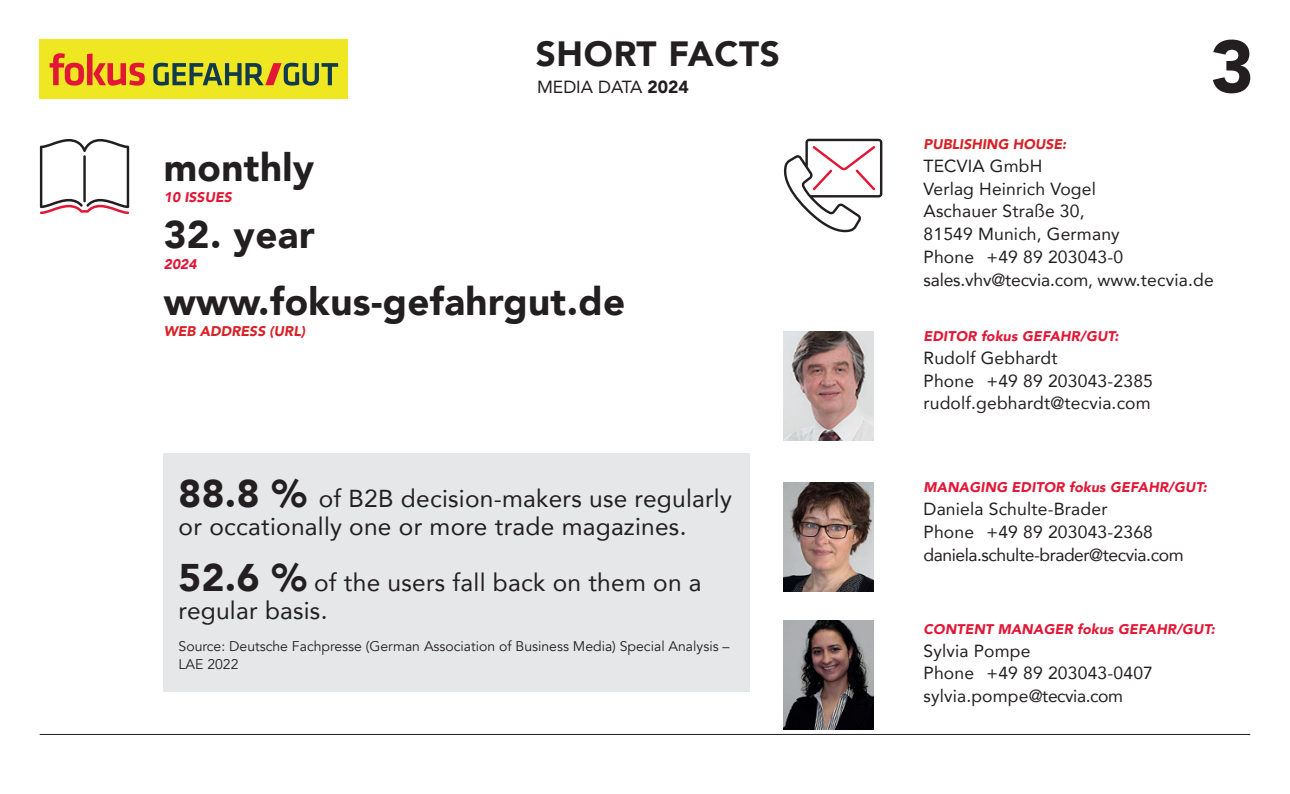
<style>
.page{position:relative;width:1290px;height:794px;background:#fff}
.page>*{position:absolute;margin:0;border:0;box-sizing:border-box;transform-origin:0 0}
.t1{font:900 73.5px "Avenir";color:#231f20}
.t2{font:900 38.5px "Avenir";letter-spacing:.01em;color:#231f20}
.t3{font:900 35px "Avenir";letter-spacing:.02em;color:#231f20}
.t4{font:24.5px/28px "Avenir";letter-spacing:.01em;color:#231f20}
.t5{font:17.5px/22.8px "Avenir";letter-spacing:.01em;color:#231f20}
.t6{font:italic 900 14px "Avenir";letter-spacing:.01em;color:#e21736}
.t7{font:14px/17.5px "Avenir";color:#231f20}
.t8{font:italic 900 14px "Avenir";color:#d82027}
.s1{font-weight:900}
.s2{font-weight:900;font-size:38.5px}
</style>
<div class="page">
<hr style="left:40px;top:734px;width:1210px;height:1px;background:#231f20">
<div style="left:40px;top:40px;width:308px;height:59px;background:#f0e723"></div>
<svg style="left:50px;top:53px;width:95px;height:33px"></svg>
<svg style="left:153px;top:63px;width:185px;height:23px"></svg>
<svg style="left:40px;top:139px;width:89px;height:75px"></svg>
<svg style="left:783px;top:139px;width:99px;height:93px"></svg>
<img style="left:784px;top:331px;width:89px;height:109px">
<img style="left:784px;top:620px;width:89px;height:109px">
<img style="left:784px;top:482px;width:89px;height:110px">
<div style="left:164px;top:453px;width:586px;height:238px;background:#e6e7e9"></div>
<h3 class="t3" style="left:536px;top:24px;width:246px">SHORT FACTS</h3>
<p class="t5" style="left:537px;top:75px;width:153px">MEDIA DATA <span class="s1">2024</span></p>
<h2 class="t2" style="left:164px;top:135px;width:152px">monthly</h2>
<p class="t6" style="left:164px;top:185px;width:70px">10 ISSUES</p>
<h2 class="t2" style="left:164px;top:201px;width:152px">32. year</h2>
<p class="t6" style="left:164px;top:252px;width:35px">2024</p>
<h2 class="t2" style="left:164px;top:268px;width:463px">www.fokus-gefahrgut.de</h2>
<p class="t8" style="left:164px;top:319px;width:143px">WEB ADDRESS (URL)</p>
<h3 class="t4" style="left:179px;top:483px;width:555px"><span class="s2">88.8 %</span> of B2B decision-makers use regularly or occationally one or more trade magazines.</h3>
<h3 class="t4" style="left:179px;top:567px;width:524px"><span class="s2">52.6 %</span> of the users fall back on them on a regular basis.</h3>
<p class="t7" style="left:179px;top:638px;width:552px">Source: Deutsche Fachpresse (German Association of Business Media) Special Analysis –<br>LAE 2022</p>
<h1 class="t1" style="left:1210px;top:4px;width:45px">3</h1>
<p class="t8" style="left:923px;top:133px;width:144px">PUBLISHING HOUSE:</p>
<p class="t5" style="left:923px;top:154px;width:292px">TECVIA GmbH<br>Verlag Heinrich Vogel<br>Aschauer Straße 30,<br>81549 Munich, Germany<br>Phone +49 89 203043-0 sales.vhv@tecvia.com, www.tecvia.de</p>
<p class="t6" style="left:923px;top:324px;width:197px">EDITOR fokus GEFAHR/GUT:</p>
<p class="t5" style="left:923px;top:346px;width:231px">Rudolf Gebhardt<br>Phone +49 89 203043-2385 rudolf.gebhardt@tecvia.com</p>
<p class="t6" style="left:923px;top:476px;width:285px">MANAGING EDITOR fokus GEFAHR/GUT:</p>
<p class="t5" style="left:923px;top:497px;width:262px">Daniela Schulte-Brader<br>Phone +49 89 203043-2368 daniela.schulte-brader@tecvia.com</p>
<p class="t6" style="left:923px;top:617px;width:293px">CONTENT MANAGER fokus GEFAHR/GUT:</p>
<p class="t5" style="left:923px;top:639px;width:231px">Sylvia Pompe<br>Phone +49 89 203043-0407 sylvia.pompe@tecvia.com</p>
</div>
